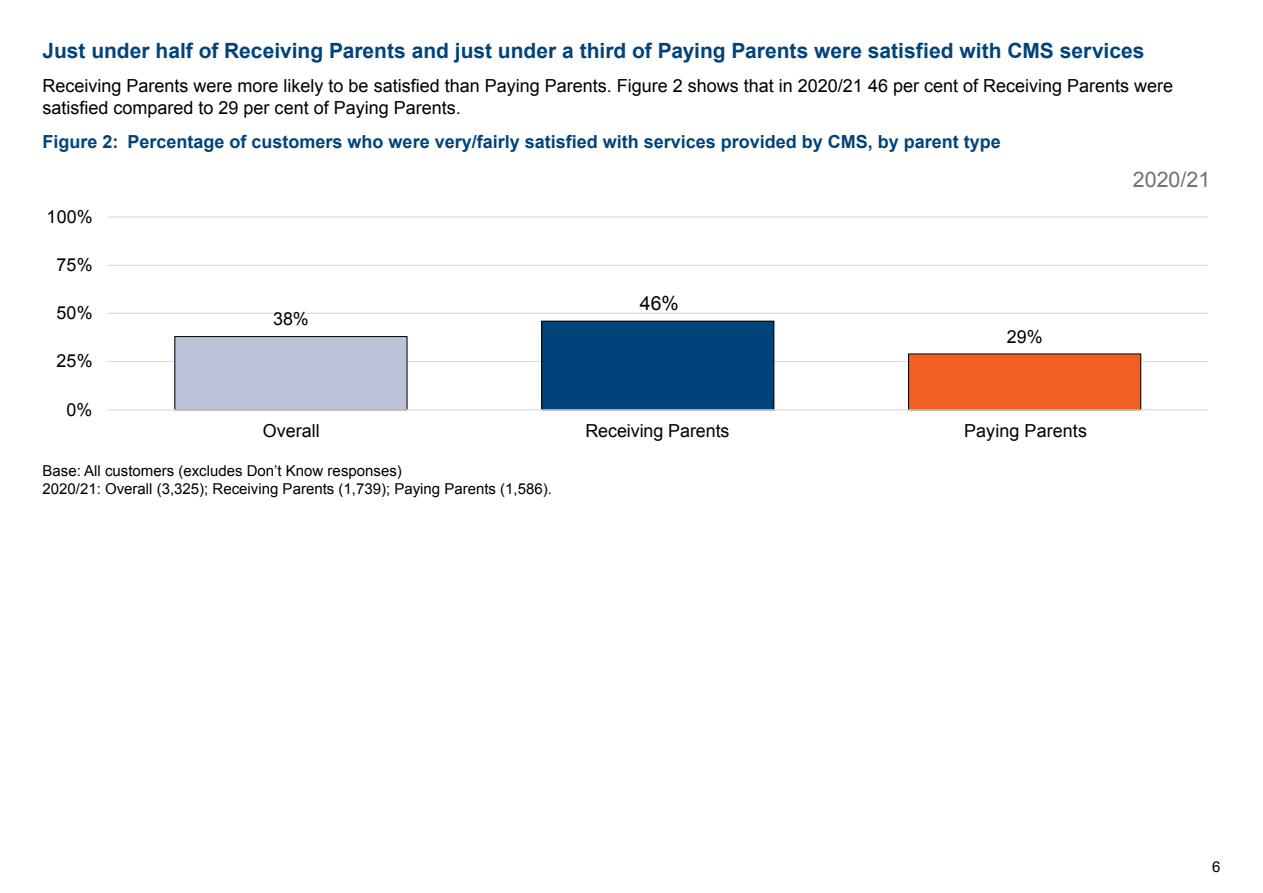
<style>
.page{position:relative;width:1263px;height:893px;background:#fff}
.page>*{position:absolute;margin:0;border:0;box-sizing:border-box;transform-origin:0 0}
.t1{font:21.45px "Arial";color:#707274}
.Heading_2{font:700 21px "Arial";color:#00437b}
.t2{font:19.5px "Arial";color:#000003}
.Body_Text{font:18px/21.6px "Arial";color:#000}
.Table_Figure_Heading{font:700 18px "Arial";color:#00437b}
.t3{font:17.85px "Arial";letter-spacing:.005em;color:#000003}
.Source{font:15px/18px "Arial";color:#000}
</style>
<div class="page">
<svg style="left:107px;top:216px;width:1101px;height:195px"></svg>
<h3 class="Heading_2" style="left:43px;top:37px;width:1103px">Just under half of Receiving Parents and just under a third of Paying Parents were satisfied with CMS services</h3>
<p class="Body_Text" style="left:43px;top:75px;width:1132px">Receiving Parents were more likely to be satisfied than Paying Parents. Figure 2 shows that in 2020/21 46 per cent of Receiving Parents were satisfied compared to 29 per cent of Paying Parents.</p>
<p class="Table_Figure_Heading" style="left:43px;top:130px;width:960px">Figure 2: Percentage of customers who were very/fairly satisfied with services provided by CMS, by parent type</p>
<p class="t3" style="left:47px;top:205px;width:48px">100%</p>
<p class="t3" style="left:56px;top:253px;width:38px">75%</p>
<p class="t3" style="left:56px;top:301px;width:38px">50%</p>
<p class="t3" style="left:56px;top:349px;width:38px">25%</p>
<p class="t3" style="left:66px;top:398px;width:28px">0%</p>
<p class="t3" style="left:273px;top:307px;width:37px">38%</p>
<p class="t2" style="left:640px;top:291px;width:40px">46%</p>
<p class="t3" style="left:1007px;top:325px;width:37px">29%</p>
<p class="t3" style="left:263px;top:419px;width:59px">Overall</p>
<p class="t3" style="left:585px;top:419px;width:146px">Receiving Parents</p>
<p class="t3" style="left:964px;top:419px;width:124px">Paying Parents</p>
<p class="Source" style="left:43px;top:461px;width:511px">Base: All customers (excludes Don’t Know responses)<br>2020/21: Overall (3,325); Receiving Parents (1,739); Paying Parents (1,586).</p>
<p class="t1" style="left:1133px;top:166px;width:79px">2020/21</p>
<p class="Source" style="left:1212px;top:857px;width:10px">6</p>
</div>
